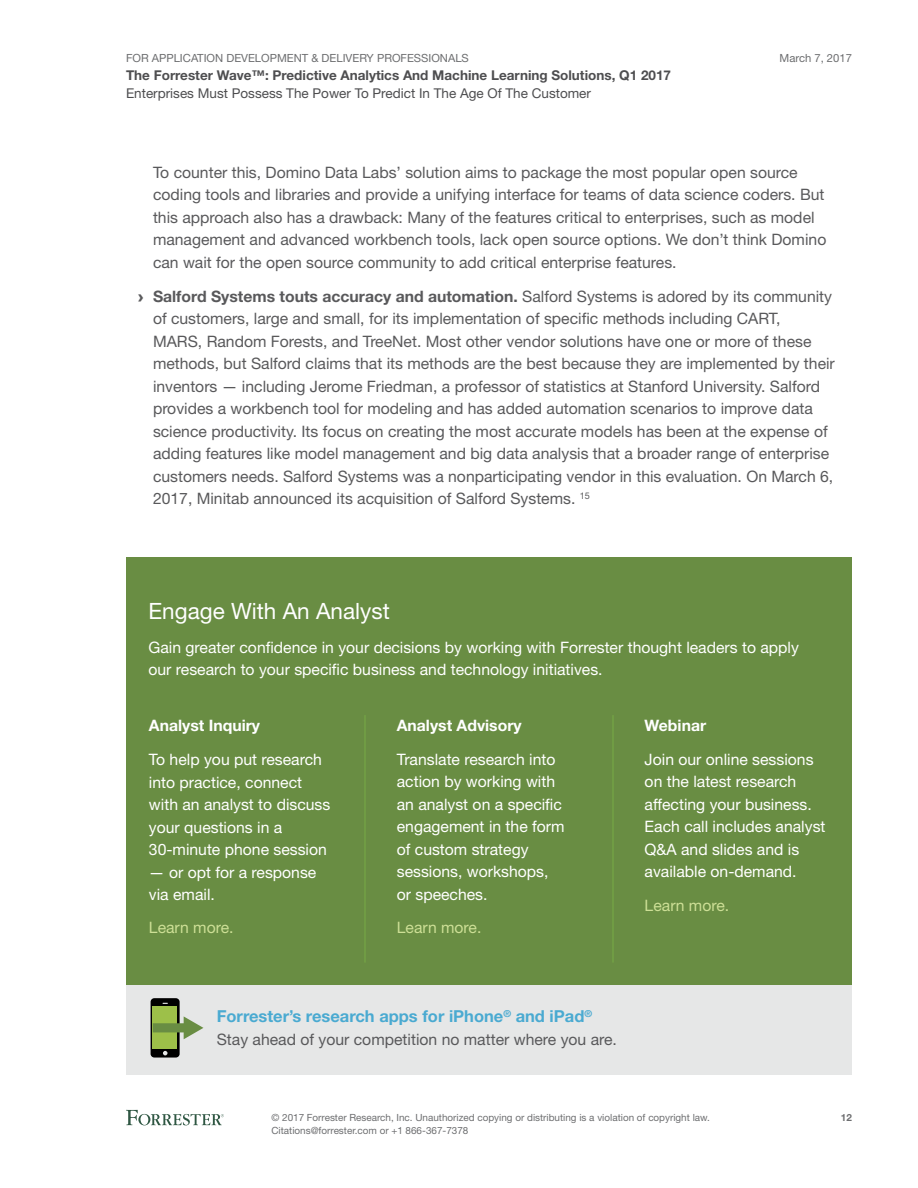
<style>
.page{position:relative;width:918px;height:1188px;background:#fff}
.page>*{position:absolute;margin:0;border:0;box-sizing:border-box;transform-origin:0 0}
.t1{font:22.5px "Helvetica Neue LT Std";color:#fff}
.t2{font:700 16.5px "Helvetica Neue LT Std";color:#4aaad1}
.t3{font:15.75px/22.5px "Helvetica Neue LT Std";color:#59595b}
.t4{font:15.75px/22.5px "Helvetica Neue LT Std";color:#fff}
.t5{font:700 15.75px "Helvetica Neue LT Std";color:#fff}
.t6{font:15.75px "Helvetica Neue LT Std";color:#cddf96}
.t7{font:700 13.5px "Helvetica Neue LT Std";color:#4e4e50}
.t8{font:13.5px "Helvetica Neue LT Std";color:#4e4e50}
.t9{font:11.25px "Helvetica Neue LT Std";color:#6d6e70}
.t10{font:9.9px/12.8px "Helvetica Neue LT Std";color:#6d6e70}
.t11{font:700 9.9px "Helvetica Neue LT Std";color:#6d6e70}
.s1{font-family:"Arial";font-weight:900}
.s2{font-weight:700}
</style>
<div class="page">
<svg style="left:126px;top:1110px;width:98px;height:15px"></svg>
<div style="left:126px;top:558px;width:726px;height:427px;background:#698d43"></div>
<hr style="left:364px;top:715px;width:2px;height:248px;background:#73a145">
<hr style="left:612px;top:715px;width:2px;height:248px;background:#73a145">
<div style="left:126px;top:985px;width:726px;height:90px;background:#e6e7e7"></div>
<svg style="left:151px;top:998px;width:52px;height:60px"></svg>
<p class="t9" style="left:126px;top:51px;width:344px">For Application Development &amp; Delivery Professionals</p>
<p class="t7" style="left:126px;top:67px;width:547px">The Forrester Wave™: Predictive Analytics And Machine Learning Solutions, Q1 2017</p>
<p class="t8" style="left:126px;top:85px;width:467px">Enterprises Must Possess The Power To Predict In The Age Of The Customer</p>
<p class="t9" style="left:780px;top:51px;width:74px">March 7, 2017</p>
<p class="t3" style="left:153px;top:161px;width:675px">To counter this, Domino Data Labs’ solution aims to package the most popular open source coding tools and libraries and provide a unifying interface for teams of data science coders. But this approach also has a drawback: Many of the features critical to enterprises, such as model management and advanced workbench tools, lack open source options. We don’t think Domino can wait for the open source community to add critical enterprise features.</p>
<p class="t3" style="left:153px;top:284px;width:683px;text-indent:-15px"><span class="s1">›</span> <span class="s2">Salford Systems touts accuracy and automation.</span> Salford Systems is adored by its community of customers, large and small, for its implementation of specific methods including CART,<br>MARS, Random Forests, and TreeNet. Most other vendor solutions have one or more of these methods, but Salford claims that its methods are the best because they are implemented by their inventors — including Jerome Friedman, a professor of statistics at Stanford University. Salford provides a workbench tool for modeling and has added automation scenarios to improve data science productivity. Its focus on creating the most accurate models has been at the expense of adding features like model management and big data analysis that a broader range of enterprise customers needs. Salford Systems was a nonparticipating vendor in this evaluation. On March 6, 2017, Minitab announced its acquisition of Salford Systems. <sup>15</sup></p>
<h1 class="t1" style="left:148px;top:598px;width:243px">Engage With An Analyst</h1>
<p class="t4" style="left:148px;top:636px;width:652px">Gain greater confidence in your decisions by working with Forrester thought leaders to apply our research to your specific business and technology initiatives.</p>
<p class="t5" style="left:149px;top:716px;width:113px">Analyst Inquiry</p>
<p class="t4" style="left:149px;top:748px;width:183px">To help you put research into practice, connect with an analyst to discuss your questions in a<br>30-minute phone session</p>
<p class="t4" style="left:149px;top:860px;width:169px">— or opt for a response via email.</p>
<p class="t6" style="left:149px;top:918px;width:86px">Learn more.</p>
<p class="t5" style="left:397px;top:716px;width:126px">Analyst Advisory</p>
<p class="t4" style="left:397px;top:748px;width:169px">Translate research into action by working with an analyst on a specific engagement in the form of custom strategy sessions, workshops, or speeches.</p>
<p class="t6" style="left:397px;top:918px;width:86px">Learn more.</p>
<p class="t5" style="left:645px;top:716px;width:63px">Webinar</p>
<p class="t4" style="left:645px;top:748px;width:182px">Join our online sessions on the latest research affecting your business.<br>Each call includes analyst<br>Q&amp;A and slides and is available on-demand.</p>
<p class="t6" style="left:645px;top:896px;width:86px">Learn more.</p>
<p class="t2" style="left:217px;top:1006px;width:377px">Forrester’s research apps for iPhone<sup>®</sup> and iPad<sup>®</sup></p>
<p class="t3" style="left:217px;top:1028px;width:402px">Stay ahead of your competition no matter where you are.</p>
<p class="t10" style="left:272px;top:1111px;width:440px">© 2017 Forrester Research, I nc. Unauthorized copying or distributing is a violation of copyright law.<br>Citations@forrester.com or +1 866-367-7378</p>
<p class="t11" style="left:841px;top:1112px;width:13px">12</p>
</div>
